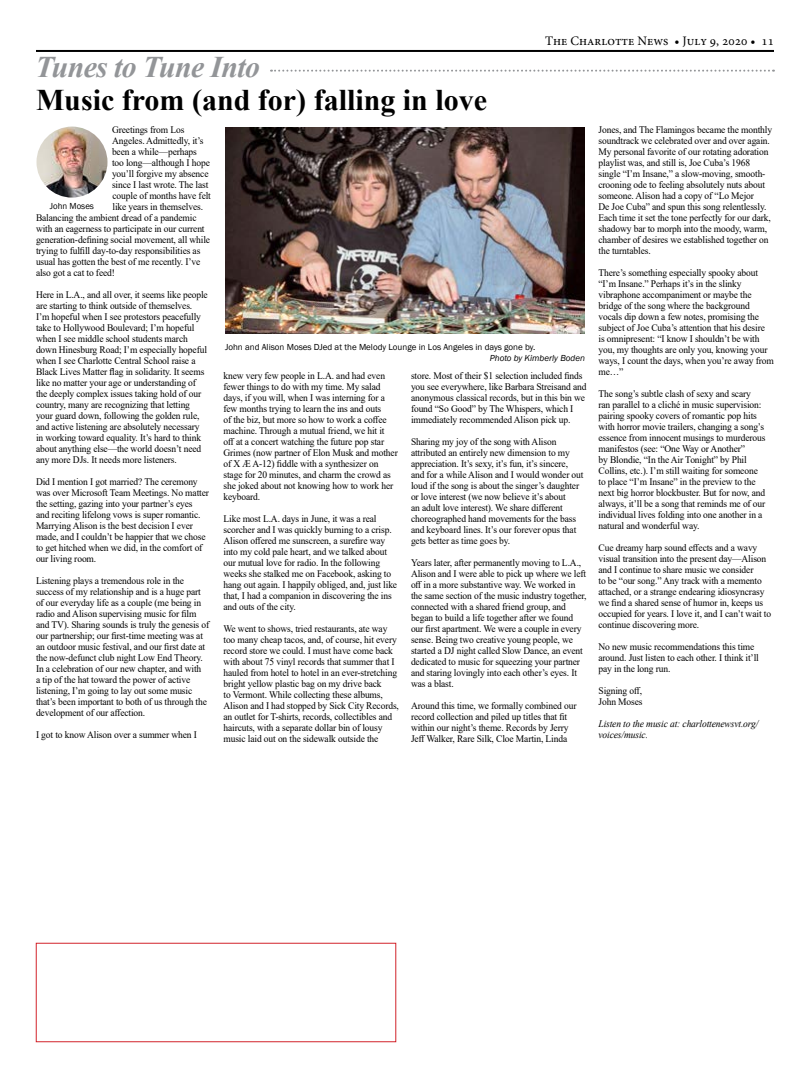
<style>
.page{position:relative;width:810px;height:1080px;background:#fff}
.page>*{position:absolute;margin:0;border:0;box-sizing:border-box;transform-origin:0 0}
.t1{font:700 30px "Times New Roman";color:#000}
.t2{font:italic 700 30px "Times New Roman";letter-spacing:-.02em;color:#939598}
.t3{font:13px "Minion Pro";color:#000}
.t4{font:10px/11px "Times New Roman";letter-spacing:-.01em;color:#000;scale:.95 1}
.t5{font:italic 10px/11px "Times New Roman";letter-spacing:-.01em;color:#000;scale:.95 1}
.t6{font:9px "Franklin Gothic";color:#000}
.t7{font:italic 9px "Franklin Gothic";color:#000}
</style>
<div class="page">
<hr style="left:36px;top:50px;width:738px;height:2px;background:#000">
<img style="left:225px;top:127px;width:360px;height:207px">
<svg style="left:271px;top:70px;width:503px;height:2px"></svg>
<div style="left:36px;top:943px;width:360px;height:99px;border:1px solid #d2232a"></div>
<img style="left:36px;top:127px;width:72px;height:71px;border-radius:36px">
<h1 class="t2" style="left:35px;top:46px;width:226px">Tunes to Tune Into</h1>
<h1 class="t1" style="left:36px;top:79px;width:453px">Music from (and for) falling in love</h1>
<h2 class="t3" style="left:545px;top:33px;width:230px">The Charlotte News • July 9, 2020 • 11</h2>
<p class="t4" style="left:112px;top:124px;width:78px">Greetings from Los</p>
<p class="t4" style="left:112px;top:135px;width:98px">Angeles. Admittedly, it’s</p>
<p class="t4" style="left:112px;top:146px;width:91px">been a while—perhaps</p>
<p class="t4" style="left:112px;top:157px;width:105px">too long—although I hope</p>
<p class="t4" style="left:112px;top:168px;width:103px">you’ll forgive my absence</p>
<p class="t4" style="left:112px;top:179px;width:103px">since I last wrote. The last</p>
<p class="t4" style="left:113px;top:190px;width:105px">couple of months have felt</p>
<p class="t4" style="left:113px;top:201px;width:97px">like years in themselves.</p>
<p class="t4" style="left:36px;top:212px;width:171px">Balancing the ambient dread of a pandemic</p>
<p class="t4" style="left:36px;top:223px;width:179px">with an eagerness to participate in our current</p>
<p class="t4" style="left:36px;top:234px;width:185px">generation-defining social movement, all while</p>
<p class="t4" style="left:36px;top:245px;width:175px">trying to fulfill day-to-day responsibilities as</p>
<p class="t4" style="left:36px;top:256px;width:175px">usual has gotten the best of me recently. I’ve</p>
<p class="t4" style="left:36px;top:267px;width:85px">also got a cat to feed!</p>
<p class="t4" style="left:36px;top:289px;width:182px">Here in L.A., and all over, it seems like people are starting to think outside of themselves.<br>I’m hopeful when I see protestors peacefully take to Hollywood Boulevard; I’m hopeful when I see middle school students march down Hinesburg Road; I’m especially hopeful when I see Charlotte Central School raise a Black Lives Matter flag in solidarity. It seems like no matter your age or understanding of the deeply complex issues taking hold of our country, many are recognizing that letting your guard down, following the golden rule, and active listening are absolutely necessary in working toward equality. It’s hard to think about anything else—the world doesn’t need any more DJs. It needs more listeners.</p>
<p class="t4" style="left:36px;top:476px;width:184px">Did I mention I got married? The ceremony was over Microsoft Team Meetings. No matter the setting, gazing into your partner’s eyes<br>and reciting lifelong vows is super romantic.<br>Marrying Alison is the best decision I ever made, and I couldn’t be happier that we chose to get hitched when we did, in the comfort of our living room.</p>
<p class="t4" style="left:36px;top:575px;width:184px">Listening plays a tremendous role in the success of my relationship and is a huge part of our everyday life as a couple (me being in radio and Alison supervising music for film and TV). Sharing sounds is truly the genesis of our partnership; our first-time meeting was at an outdoor music festival, and our first date at the now-defunct club night Low End Theory.<br>In a celebration of our new chapter, and with<br>a tip of the hat toward the power of active listening, I’m going to lay out some music that’s been important to both of us through the development of our affection.</p>
<p class="t4" style="left:36px;top:729px;width:171px">I got to know Alison over a summer when I</p>
<p class="t6" style="left:50px;top:201px;width:46px">John Moses</p>
<p class="t6" style="left:225px;top:342px;width:312px">John and Alison Moses DJed at the Melody Lounge in Los Angeles in days gone by.</p>
<p class="t7" style="left:490px;top:352px;width:97px">Photo by Kimberly Boden</p>
<p class="t4" style="left:224px;top:370px;width:185px">knew very few people in L.A. and had even fewer things to do with my time. My salad days, if you will, when I was interning for a few months trying to learn the ins and outs<br>of the biz, but more so how to work a coffee machine. Through a mutual friend, we hit it off at a concert watching the future pop star Grimes (now partner of Elon Musk and mother of X Æ A-12) fiddle with a synthesizer on stage for 20 minutes, and charm the crowd as she joked about not knowing how to work her keyboard.</p>
<p class="t4" style="left:224px;top:513px;width:184px">Like most L.A. days in June, it was a real scorcher and I was quickly burning to a crisp.<br>Alison offered me sunscreen, a surefire way into my cold pale heart, and we talked about our mutual love for radio. In the following weeks she stalked me on Facebook, asking to hang out again. I happily obliged, and, just like that, I had a companion in discovering the ins and outs of the city.</p>
<p class="t4" style="left:224px;top:623px;width:186px">We went to shows, tried restaurants, ate way too many cheap tacos, and, of course, hit every record store we could. I must have come back with about 75 vinyl records that summer that I hauled from hotel to hotel in an ever-stretching bright yellow plastic bag on my drive back<br>to Vermont. While collecting these albums, Alison and I had stopped by Sick City Records, an outlet for T-shirts, records, collectibles and haircuts, with a separate dollar bin of lousy music laid out on the sidewalk outside the</p>
<p class="t4" style="left:411px;top:370px;width:186px">store. Most of their $1 selection included finds you see everywhere, like Barbara Streisand and anonymous classical records, but in this bin we found “So Good” by The Whispers, which I immediately recommended Alison pick up.</p>
<p class="t4" style="left:411px;top:436px;width:183px">Sharing my joy of the song with Alison attributed an entirely new dimension to my appreciation. It’s sexy, it’s fun, it’s sincere, and for a while Alison and I would wonder out loud if the song is about the singer’s daughter or love interest (we now believe it’s about<br>an adult love interest). We share different choreographed hand movements for the bass and keyboard lines. It’s our forever opus that gets better as time goes by.</p>
<p class="t4" style="left:411px;top:557px;width:186px">Years later, after permanently moving to L.A., Alison and I were able to pick up where we left off in a more substantive way. We worked in the same section of the music industry together, connected with a shared friend group, and began to build a life together after we found our first apartment. We were a couple in every sense. Being two creative young people, we started a DJ night called Slow Dance, an event dedicated to music for squeezing your partner and staring lovingly into each other’s eyes. It was a blast.</p>
<p class="t4" style="left:411px;top:700px;width:176px">Around this time, we formally combined our record collection and piled up titles that fit within our night’s theme. Records by Jerry Jeff Walker, Rare Silk, Cloe Martin, Linda</p>
<p class="t4" style="left:599px;top:124px;width:184px">Jones, and The Flamingos became the monthly soundtrack we celebrated over and over again.<br>My personal favorite of our rotating adoration playlist was, and still is, Joe Cuba’s 1968 single “I’m Insane,” a slow-moving, smooth&shy;crooning ode to feeling absolutely nuts about someone. Alison had a copy of “Lo Mejor<br>De Joe Cuba” and spun this song relentlessly.<br>Each time it set the tone perfectly for our dark, shadowy bar to morph into the moody, warm, chamber of desires we established together on the turntables.</p>
<p class="t4" style="left:599px;top:267px;width:186px">There’s something especially spooky about “I’m Insane.” Perhaps it’s in the slinky vibraphone accompaniment or maybe the bridge of the song where the background vocals dip down a few notes, promising the subject of Joe Cuba’s attention that his desire<br>is omnipresent: “I know I shouldn’t be with you, my thoughts are only you, knowing your ways, I count the days, when you’re away from me…”</p>
<p class="t4" style="left:599px;top:388px;width:177px">The song’s subtle clash of sexy and scary<br>ran parallel to a cliché in music supervision: pairing spooky covers of romantic pop hits with horror movie trailers, changing a song’s essence from innocent musings to murderous manifestos (see: “One Way or Another”<br>by Blondie, “In the Air Tonight” by Phil Collins, etc.). I’m still waiting for someone to place “I’m Insane” in the preview to the next big horror blockbuster. But for now, and always, it’ll be a song that reminds me of our individual lives folding into one another in a natural and wonderful way.</p>
<p class="t4" style="left:599px;top:542px;width:183px">Cue dreamy harp sound effects and a wavy visual transition into the present day—Alison and I continue to share music we consider<br>to be “our song.” Any track with a memento attached, or a strange endearing idiosyncrasy we find a shared sense of humor in, keeps us occupied for years. I love it, and I can’t wait to continue discovering more.</p>
<p class="t4" style="left:599px;top:641px;width:170px">No new music recommendations this time around. Just listen to each other. I think it’ll pay in the long run.</p>
<p class="t4" style="left:599px;top:685px;width:48px">Signing off,<br>John Moses</p>
<p class="t5" style="left:599px;top:718px;width:170px">Listen to the music at: charlottenewsvt.org/ voices/music.</p>
</div>
